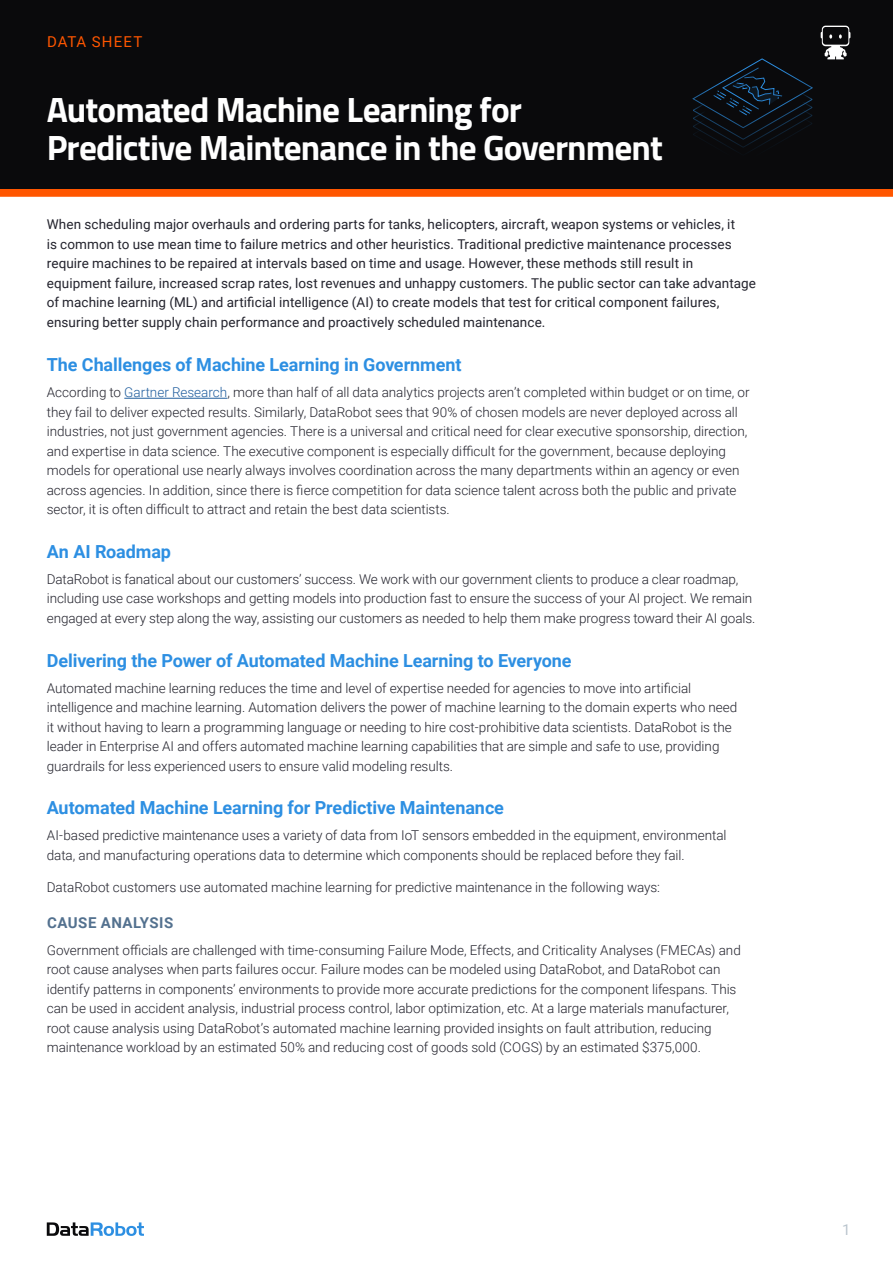
<style>
.page{position:relative;width:893px;height:1263px;background:#fff}
.page>*{position:absolute;margin:0;border:0;box-sizing:border-box;transform-origin:0 0}
.t1{font:700 35.25px/37.5px "Titillium Web";letter-spacing:-.025em;color:#fff}
.t2{font:700 18px "Roboto";letter-spacing:-.005em;color:#2d8fe2}
.t3{font:700 15px "Roboto";letter-spacing:.035em;color:#53718f}
.t4{font:15px "Roboto";letter-spacing:.08em;color:#ff5600}
.t5{font:15px "Roboto";color:#bac5ce}
.t6{font:300 13.5px/19.5px "Roboto";letter-spacing:-.005em;color:#23232d}
.t7{font:13.5px/19.5px "Roboto";letter-spacing:.005em;color:#23232d}
.s1{color:#215e9e}
</style>
<div class="page">
<div style="left:0;top:0;width:893px;height:189px;background:#0a0a0c"></div>
<svg style="left:47px;top:1222px;width:97px;height:14px"></svg>
<svg style="left:821px;top:26px;width:29px;height:33px"></svg>
<svg style="left:692px;top:59px;width:121px;height:92px"></svg>
<hr style="left:124px;top:398px;width:103px;height:1px;background:#215e9e">
<div style="left:0;top:189px;width:893px;height:8px;background:#ff5600"></div>
<p class="t4" style="left:47px;top:31px;width:97px">DATA SHEET</p>
<h1 class="t1" style="left:47px;top:89px;width:618px">Automated Machine Learning for<br>Predictive Maintenance in the Government</h1>
<p class="t7" style="left:47px;top:214px;width:711px">When scheduling major overhauls and ordering parts for tanks, helicopters, aircraft, weapon systems or vehicles, it<br>is common to use mean time to failure metrics and other heuristics. Traditional predictive maintenance processes require machines to be repaired at intervals based on time and usage. However, these methods still result in equipment failure, increased scrap rates, lost revenues and unhappy customers. The public sector can take advantage of machine learning (ML) and artificial intelligence (AI) to create models that test for critical component failures, ensuring better supply chain performance and proactively scheduled maintenance.</p>
<h2 class="t2" style="left:47px;top:352px;width:416px">The Challenges of Machine Learning in Government</h2>
<p class="t6" style="left:47px;top:382px;width:704px">According to <span class="s1">Gartner Research</span>, more than half of all data analytics projects aren’t completed within budget or on time, or they fail to deliver expected results. Similarly, DataRobot sees that 90% of chosen models are never deployed across all industries, not just government agencies. There is a universal and critical need for clear executive sponsorship, direction, and expertise in data science. The executive component is especially difficult for the government, because deploying models for operational use nearly always involves coordination across the many departments within an agency or even across agencies. In addition, since there is fierce competition for data science talent across both the public and private sector, it is often difficult to attract and retain the best data scientists.</p>
<h2 class="t2" style="left:47px;top:539px;width:126px">An AI Roadmap</h2>
<p class="t6" style="left:47px;top:569px;width:710px">DataRobot is fanatical about our customers’ success. We work with our government clients to produce a clear roadmap, including use case workshops and getting models into production fast to ensure the success of your AI project. We remain engaged at every step along the way, assisting our customers as needed to help them make progress toward their AI goals.</p>
<h2 class="t2" style="left:47px;top:648px;width:526px">Delivering the Power of Automated Machine Learning to Everyone</h2>
<p class="t6" style="left:47px;top:677px;width:692px">Automated machine learning reduces the time and level of expertise needed for agencies to move into artificial intelligence and machine learning. Automation delivers the power of machine learning to the domain experts who need it without having to learn a programming language or needing to hire cost-prohibitive data scientists. DataRobot is the leader in Enterprise AI and offers automated machine learning capabilities that are simple and safe to use, providing guardrails for less experienced users to ensure valid modeling results.</p>
<h2 class="t2" style="left:47px;top:795px;width:459px">Automated Machine Learning for Predictive Maintenance</h2>
<p class="t6" style="left:47px;top:825px;width:681px">AI-based predictive maintenance uses a variety of data from IoT sensors embedded in the equipment, environmental data, and manufacturing operations data to determine which components should be replaced before they fail.</p>
<p class="t6" style="left:47px;top:877px;width:615px">DataRobot customers use automated machine learning for predictive maintenance in the following ways:</p>
<p class="t3" style="left:47px;top:913px;width:128px">CAUSE ANALYSIS</p>
<p class="t6" style="left:47px;top:940px;width:696px">Government officials are challenged with time-consuming Failure Mode, Effects, and Criticality Analyses (FMECAs) and root cause analyses when parts failures occur. Failure modes can be modeled using DataRobot, and DataRobot can identify patterns in components’ environments to provide more accurate predictions for the component lifespans. This can be used in accident analysis, industrial process control, labor optimization, etc. At a large materials manufacturer, root cause analysis using DataRobot’s automated machine learning provided insights on fault attribution, reducing maintenance workload by an estimated 50% and reducing cost of goods sold (COGS) by an estimated $375,000.</p>
<p class="t5" style="left:842px;top:1219px;width:10px">1</p>
</div>
